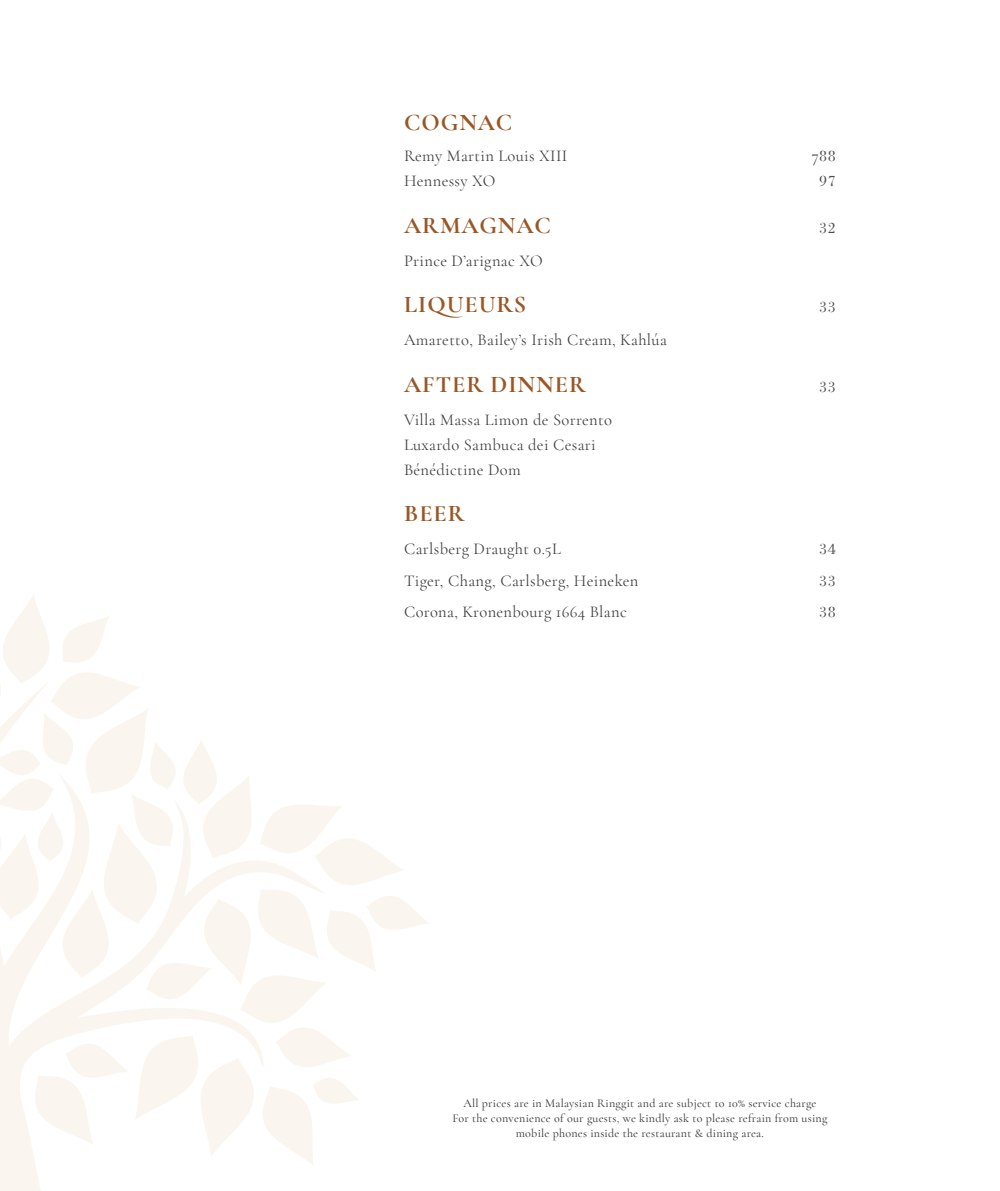
<style>
.page{position:relative;width:1000px;height:1191px;background:#fff}
.page>*{position:absolute;margin:0;border:0;box-sizing:border-box;transform-origin:0 0}
.t1{font:700 24px "Cormorant Garamond";letter-spacing:.04em;color:#9a5725}
.t2{font:18px "Arlene";letter-spacing:.03em;color:#4d4d4f}
.t3{font:16.5px/25px "Cormorant Garamond";letter-spacing:.02em;color:#414042}
.t4{font:500 12px/15px "Cormorant Garamond";letter-spacing:.02em;color:#414042;text-align:center}
.s1{font-family:"Cormorant Garamond";font-size:16.5px;color:#414042}
</style>
<div class="page">
<svg style="left:0;top:1165px;width:40px;height:26px"></svg>
<svg style="left:0;top:595px;width:428px;height:570px"></svg>
<h1 class="t1" style="left:404px;top:107px;width:109px">COGNAC</h1>
<p class="t3" style="left:404px;top:143px;width:165px">Remy Martin Louis XIII</p>
<p class="t2" style="left:811px;top:144px;width:25px"><span class="s1">7</span>88</p>
<p class="t3" style="left:404px;top:168px;width:93px">Hennessy XO</p>
<p class="t2" style="left:819px;top:169px;width:18px">97</p>
<h1 class="t1" style="left:404px;top:210px;width:148px">ARMAGNAC</h1>
<p class="t2" style="left:819px;top:216px;width:18px">32</p>
<p class="t3" style="left:404px;top:248px;width:140px">Prince D’arignac XO</p>
<h1 class="t1" style="left:404px;top:290px;width:124px">LIQUEURS</h1>
<p class="t2" style="left:819px;top:295px;width:18px">33</p>
<p class="t3" style="left:404px;top:327px;width:264px">Amaretto, Bailey’s Irish Cream, Kahlúa</p>
<h1 class="t1" style="left:404px;top:369px;width:183px">AFTER DINNER</h1>
<p class="t2" style="left:819px;top:375px;width:18px">33</p>
<p class="t3" style="left:404px;top:407px;width:209px">Villa Massa Limon de Sorrento<br>Luxardo Sambuca dei Cesari<br>Bénédictine Dom</p>
<h1 class="t1" style="left:404px;top:499px;width:62px">BEER</h1>
<p class="t3" style="left:404px;top:536px;width:158px">Carlsberg Draught 0.5L</p>
<p class="t2" style="left:819px;top:537px;width:18px">34</p>
<p class="t3" style="left:404px;top:568px;width:236px">Tiger, Chang, Carlsberg, Heineken</p>
<p class="t2" style="left:819px;top:569px;width:18px">33</p>
<p class="t3" style="left:404px;top:599px;width:224px">Corona, Kronenbourg 1664 Blanc</p>
<p class="t2" style="left:819px;top:600px;width:18px">38</p>
<p class="t4" style="left:452px;top:1095px;width:376px">All prices are in Malaysian Ringgit and are subject to 10% service charge<br>For the convenience of our guests, we kindly ask to please refrain from using mobile phones inside the restaurant &amp; dining area.</p>
</div>
